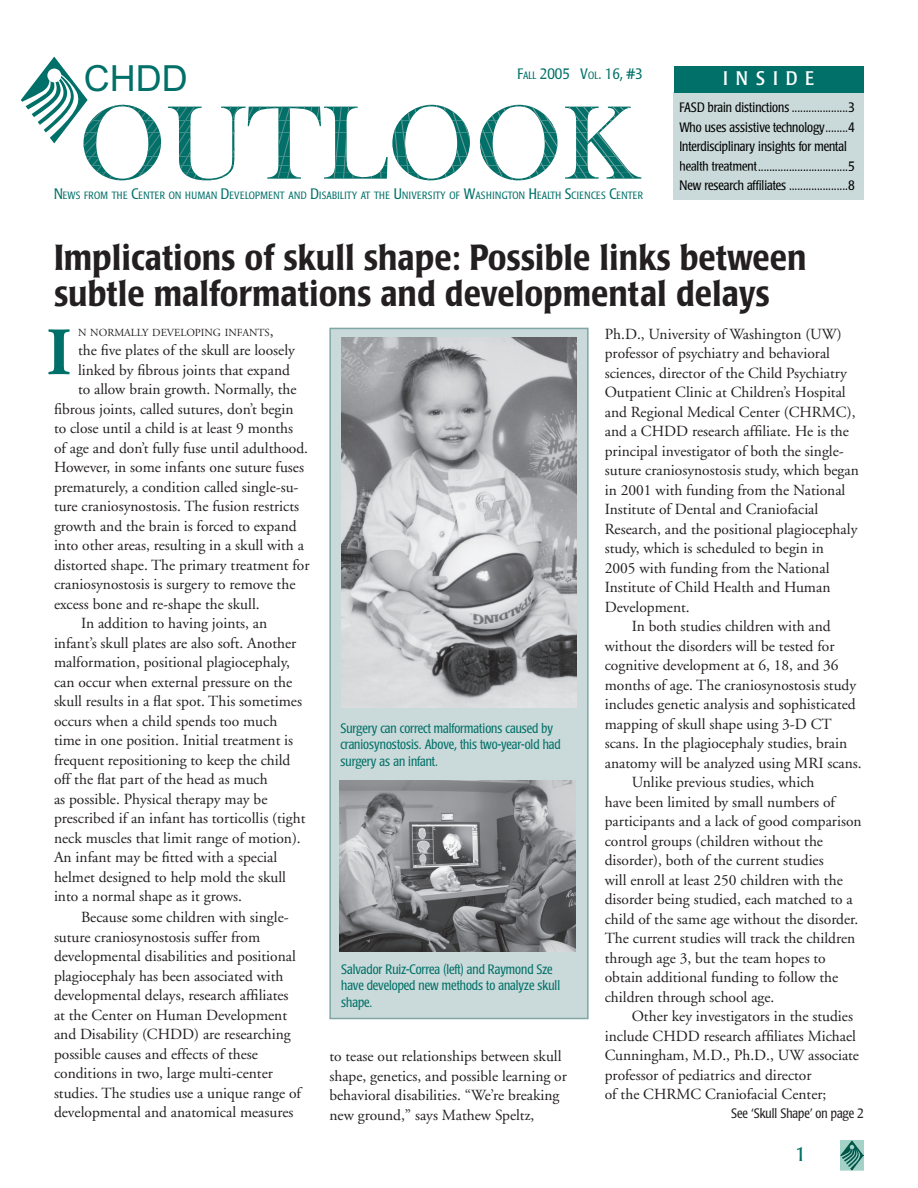
<style>
.page{position:relative;width:918px;height:1188px;background:#fff}
.page>*{position:absolute;margin:0;border:0;box-sizing:border-box;transform-origin:0 0}
.t1{font:700 67.5px "Adobe Garamond";color:#007068}
.t2{font:500 condensed 36px/36px "Poppl Laudatio";color:#231f20}
.t3{font:condensed 19.5px "Poppl Laudatio";letter-spacing:.4em;color:#fff}
.t4{font:condensed 19.5px "Poppl Laudatio";color:#007068}
.t5{font:15.45px/19.5px "Adobe Garamond";color:#231f20}
.t6{font:300 condensed 15px "Poppl Laudatio";color:#007068}
.t7{font:300 condensed 13.5px/19.5px "Poppl Laudatio";color:#000}
.t8{font:300 condensed 13.5px/16.5px "Poppl Laudatio";color:#007068}
.t9{font:300 condensed 13.5px "Poppl Laudatio";color:#231f20}
.t10{font:10.8px "Adobe Garamond";color:#231f20}
.t11{font:300 condensed 10.5px "Poppl Laudatio";letter-spacing:.04em;color:#007068}
.s1{font-size:10.5px}
.s2{font-size:15px}
.s3{font-size:15.45px}
</style>
<div class="page">
<img style="left:840px;top:1141px;width:24px;height:30px">
<div style="left:674px;top:93px;width:190px;height:107px;background:#cad9d9"></div>
<div style="left:674px;top:66px;width:190px;height:26px;background:#007068"></div>
<svg style="left:329px;top:328px;width:260px;height:691px;background:#c6d5d5"></svg>
<img style="left:341px;top:338px;width:235px;height:370px">
<img style="left:340px;top:780px;width:235px;height:172px">
<svg style="left:21px;top:57px;width:620px;height:123px"></svg>
<p class="t6" style="left:518px;top:65px;width:127px">F<span class="s1">ALL</span> 2005 V<span class="s1">OL</span>. 16, #3</p>
<p class="t11" style="left:54px;top:190px;width:591px"><span class="s2">N</span>EWS FROM THE <span class="s2">C</span>ENTER ON HUMAN <span class="s2">D</span>EVELOPMENT AND <span class="s2">D</span>ISABILITY AT THE <span class="s2">U</span>NIVERSITY OF <span class="s2">W</span>ASHINGTON <span class="s2">H</span>EALTH <span class="s2">S</span>CIENCES <span class="s2">C</span>ENTER</p>
<p class="t3" style="left:723px;top:67px;width:92px">INSIDE</p>
<p class="t7" style="left:680px;top:98px;width:177px">FASD brain distinctions ....................3<br>Who uses assistive technology ........4<br>Interdisciplinary insights for mental health treatment ................................5<br>New research affiliates .....................8</p>
<h2 class="t2" style="left:54px;top:240px;width:754px">Implications of skull shape: Possible links between subtle malformations and developmental delays</h2>
<p class="t10" style="left:78px;top:327px;width:197px">N NORMALLY DEVELOPING INFANTS<span class="s3">,</span></p>
<p class="t5" style="left:78px;top:341px;width:219px">the five plates of the skull are loosely</p>
<p class="t5" style="left:78px;top:361px;width:214px">linked by fibrous joints that expand</p>
<p class="t5" style="left:78px;top:380px;width:220px">to allow brain growth. Normally, the</p>
<p class="t5" style="left:54px;top:400px;width:241px">fibrous joints, called sutures, don’t begin</p>
<p class="t5" style="left:54px;top:419px;width:241px">to close until a child is at least 9 months</p>
<p class="t5" style="left:54px;top:439px;width:256px">of age and don’t fully fuse until adulthood.</p>
<p class="t5" style="left:54px;top:458px;width:252px">However, in some infants one suture fuses</p>
<p class="t5" style="left:54px;top:478px;width:246px">prematurely, a condition called single-su-</p>
<p class="t5" style="left:54px;top:497px;width:247px">ture craniosynostosis. The fusion restricts</p>
<p class="t5" style="left:54px;top:517px;width:244px">growth and the brain is forced to expand</p>
<p class="t5" style="left:54px;top:536px;width:252px">into other areas, resulting in a skull with a</p>
<p class="t5" style="left:54px;top:556px;width:257px">distorted shape. The primary treatment for</p>
<p class="t5" style="left:54px;top:575px;width:243px">craniosynostosis is surgery to remove the</p>
<p class="t5" style="left:54px;top:595px;width:207px">excess bone and re-shape the skull.</p>
<p class="t5" style="left:81px;top:614px;width:188px">In addition to having joints, an</p>
<p class="t5" style="left:54px;top:634px;width:244px">infant’s skull plates are also soft. Another</p>
<p class="t5" style="left:54px;top:653px;width:238px">malformation, positional plagiocephaly,</p>
<p class="t5" style="left:54px;top:673px;width:240px">can occur when external pressure on the</p>
<p class="t5" style="left:54px;top:692px;width:250px">skull results in a flat spot. This sometimes</p>
<p class="t5" style="left:54px;top:712px;width:225px">occurs when a child spends too much</p>
<p class="t5" style="left:54px;top:731px;width:241px">time in one position. Initial treatment is</p>
<p class="t5" style="left:54px;top:751px;width:238px">frequent repositioning to keep the child</p>
<p class="t5" style="left:54px;top:770px;width:215px">off the flat part of the head as much</p>
<p class="t5" style="left:54px;top:790px;width:215px">as possible. Physical therapy may be</p>
<p class="t5" style="left:54px;top:809px;width:253px">prescribed if an infant has torticollis (tight</p>
<p class="t5" style="left:54px;top:829px;width:248px">neck muscles that limit range of motion).</p>
<p class="t5" style="left:54px;top:848px;width:225px">An infant may be fitted with a special</p>
<p class="t5" style="left:54px;top:868px;width:234px">helmet designed to help mold the skull</p>
<p class="t5" style="left:54px;top:887px;width:190px">into a normal shape as it grows.</p>
<p class="t5" style="left:81px;top:908px;width:209px">Because some children with single-</p>
<p class="t5" style="left:54px;top:927px;width:208px">suture craniosynostosis suffer from</p>
<p class="t5" style="left:54px;top:947px;width:243px">developmental disabilities and positional</p>
<p class="t5" style="left:54px;top:966px;width:231px">plagiocephaly has been associated with</p>
<p class="t5" style="left:54px;top:986px;width:236px">developmental delays, research affiliates</p>
<p class="t5" style="left:54px;top:1005px;width:235px">at the Center on Human Development</p>
<p class="t5" style="left:54px;top:1025px;width:238px">and Disability (CHDD) are researching</p>
<p class="t5" style="left:54px;top:1044px;width:205px">possible causes and effects of these</p>
<p class="t5" style="left:54px;top:1064px;width:220px">conditions in two, large multi-center</p>
<p class="t5" style="left:54px;top:1083px;width:249px">studies. The studies use a unique range of</p>
<p class="t5" style="left:54px;top:1103px;width:241px">developmental and anatomical measures</p>
<h1 class="t1" style="left:46px;top:316px;width:27px">I</h1>
<p class="t8" style="left:340px;top:720px;width:222px">Surgery can correct malformations caused by craniosynostosis. Above, this two-year-old had surgery as an infant.</p>
<p class="t8" style="left:341px;top:961px;width:221px">Salvador Ruiz-Correa (left) and Raymond Sze have developed new methods to analyze skull shape.</p>
<p class="t5" style="left:329px;top:1047px;width:239px">to tease out relationships between skull shape, genetics, and possible learning or behavioral disabilities. “We’re breaking new ground,” says Mathew Speltz,</p>
<p class="t5" style="left:605px;top:325px;width:238px">Ph.D., University of Washington (UW)</p>
<p class="t5" style="left:605px;top:344px;width:227px">professor of psychiatry and behavioral</p>
<p class="t5" style="left:605px;top:364px;width:244px">sciences, director of the Child Psychiatry</p>
<p class="t5" style="left:605px;top:383px;width:242px">Outpatient Clinic at Children’s Hospital</p>
<p class="t5" style="left:605px;top:403px;width:252px">and Regional Medical Center (CHRMC),</p>
<p class="t5" style="left:605px;top:422px;width:246px">and a CHDD research affiliate. He is the</p>
<p class="t5" style="left:605px;top:442px;width:240px">principal investigator of both the single-</p>
<p class="t5" style="left:605px;top:461px;width:255px">suture craniosynostosis study, which began</p>
<p class="t5" style="left:605px;top:481px;width:242px">in 2001 with funding from the National</p>
<p class="t5" style="left:605px;top:500px;width:215px">Institute of Dental and Craniofacial</p>
<p class="t5" style="left:605px;top:520px;width:254px">Research, and the positional plagiocephaly</p>
<p class="t5" style="left:605px;top:539px;width:221px">study, which is scheduled to begin in</p>
<p class="t5" style="left:605px;top:559px;width:226px">2005 with funding from the National</p>
<p class="t5" style="left:605px;top:578px;width:227px">Institute of Child Health and Human</p>
<p class="t5" style="left:605px;top:598px;width:86px">Development.</p>
<p class="t5" style="left:632px;top:617px;width:201px">In both studies children with and</p>
<p class="t5" style="left:605px;top:637px;width:231px">without the disorders will be tested for</p>
<p class="t5" style="left:605px;top:656px;width:235px">cognitive development at 6, 18, and 36</p>
<p class="t5" style="left:605px;top:676px;width:253px">months of age. The craniosynostosis study</p>
<p class="t5" style="left:605px;top:695px;width:253px">includes genetic analysis and sophisticated</p>
<p class="t5" style="left:605px;top:715px;width:228px">mapping of skull shape using 3-D CT</p>
<p class="t5" style="left:605px;top:734px;width:244px">scans. In the plagiocephaly studies, brain</p>
<p class="t5" style="left:605px;top:754px;width:259px">anatomy will be analyzed using MRI scans.</p>
<p class="t5" style="left:632px;top:773px;width:184px">Unlike previous studies, which</p>
<p class="t5" style="left:605px;top:793px;width:232px">have been limited by small numbers of</p>
<p class="t5" style="left:605px;top:812px;width:258px">participants and a lack of good comparison</p>
<p class="t5" style="left:605px;top:832px;width:220px">control groups (children without the</p>
<p class="t5" style="left:605px;top:851px;width:220px">disorder), both of the current studies</p>
<p class="t5" style="left:605px;top:871px;width:239px">will enroll at least 250 children with the</p>
<p class="t5" style="left:605px;top:890px;width:249px">disorder being studied, each matched to a</p>
<p class="t5" style="left:605px;top:910px;width:255px">child of the same age without the disorder.</p>
<p class="t5" style="left:605px;top:929px;width:252px">The current studies will track the children</p>
<p class="t5" style="left:605px;top:949px;width:222px">through age 3, but the team hopes to</p>
<p class="t5" style="left:605px;top:968px;width:235px">obtain additional funding to follow the</p>
<p class="t5" style="left:605px;top:988px;width:171px">children through school age.</p>
<p class="t5" style="left:632px;top:1007px;width:223px">Other key investigators in the studies</p>
<p class="t5" style="left:605px;top:1027px;width:253px">include CHDD research affiliates Michael</p>
<p class="t5" style="left:605px;top:1046px;width:256px">Cunningham, M.D., Ph.D., UW associate</p>
<p class="t5" style="left:605px;top:1066px;width:208px">professor of pediatrics and director</p>
<p class="t5" style="left:605px;top:1085px;width:223px">of the CHRMC Craniofacial Center;</p>
<p class="t9" style="left:731px;top:1106px;width:134px">See ‘Skull Shape’ on page 2</p>
<p class="t4" style="left:796px;top:1143px;width:11px">1</p>
</div>
